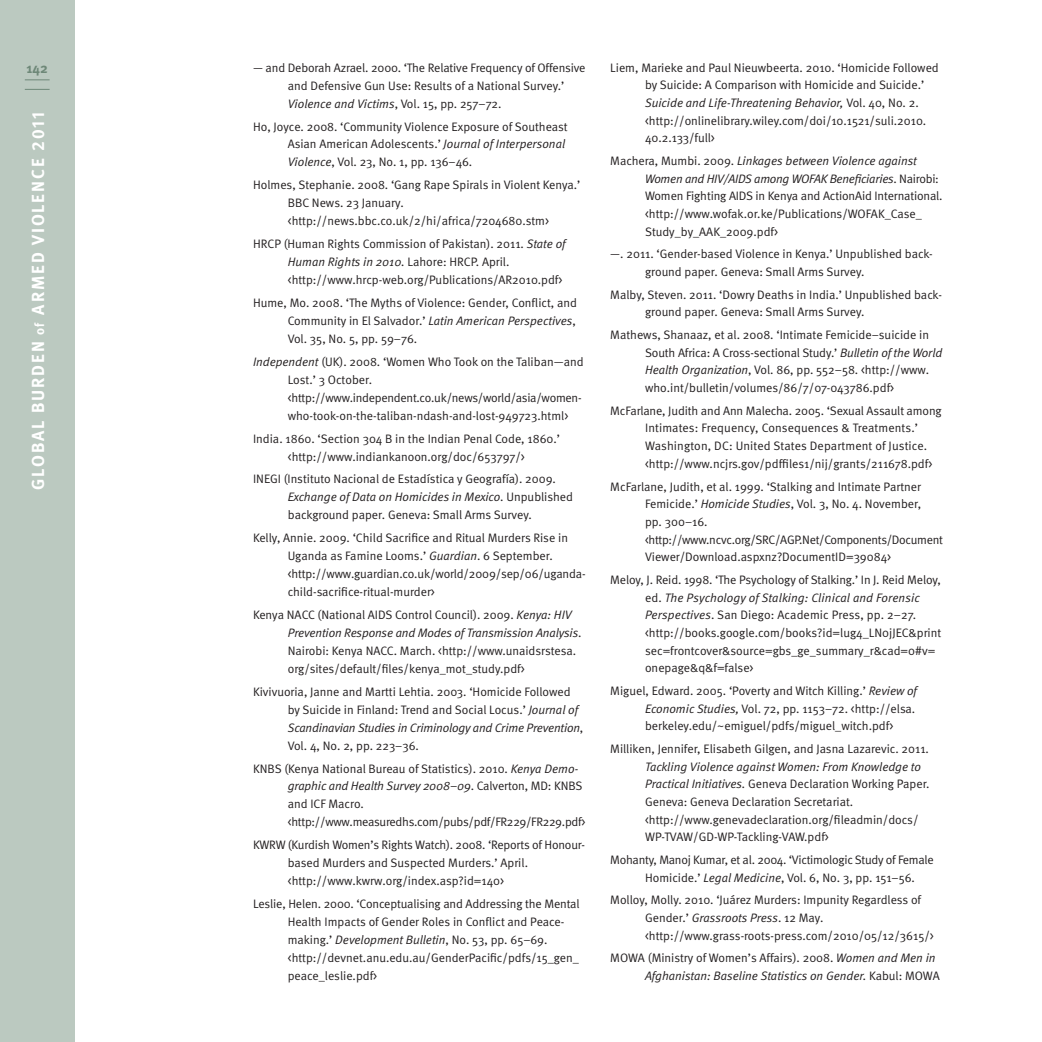
<style>
.page{position:relative;width:1042px;height:1042px;background:#fff}
.page>*{position:absolute;margin:0;border:0;box-sizing:border-box;transform-origin:0 0}
.t1{font:700 17.5px "Meta";letter-spacing:.11em;color:#fff}
.t2{font:700 14px "Meta";color:#6e8878}
.t3{font:12.25px/18px "Meta Normal";color:#231f20}
.t4{font:12.25px/17.7px "Meta Normal";letter-spacing:-.02em;color:#231f20}
.t5{font:italic 12.25px/17.7px "Meta Normal";color:#231f20}
.s1{font-size:13.12px}
.s2{font-family:"Meta Bold Caps Expert";font-weight:400}
.s3{font-style:italic}
.s4{font-style:normal}
</style>
<div class="page">
<div style="left:0;top:0;width:74px;height:1042px;background:#bbc9c0"></div>
<svg style="left:25px;top:80px;width:25px;height:1px"></svg>
<svg style="left:25px;top:89px;width:25px;height:1px"></svg>
<p class="t2" style="left:27px;top:60px;width:23px">142</p>
<h1 class="t1" style="left:27px;top:490px;width:379px;rotate:-90deg">GLOBAL BURDEN <span class="s1">of</span> ARMED VIOLENCE <span class="s2">2011</span></h1>
<p class="t3" style="left:288px;top:58px;width:299px;text-indent:-35px">— and Deborah Azrael. 2000. ‘The Relative Frequency of Offensive and Defensive Gun Use: Results of a National Survey.’<br><span class="s3">Violence and Victims</span>, Vol. 15, pp. 257–72.</p>
<p class="t3" style="left:288px;top:117px;width:281px;text-indent:-35px">Ho, Joyce. 2008. ‘Community Violence Exposure of Southeast<br>Asian American Adolescents.’ <span class="s3">Journal of Interpersonal<br>Violence</span>, Vol. 23, No. 1, pp. 136–46.</p>
<p class="t3" style="left:288px;top:176px;width:294px;text-indent:-35px">Holmes, Stephanie. 2008. ‘Gang Rape Spirals in Violent Kenya.’<br>BBC News. 23 January. &lt;http://news.bbc.co.uk/2/hi/africa/7204680.stm&gt;</p>
<p class="t3" style="left:288px;top:235px;width:279px;text-indent:-35px">HRCP (Human Rights Commission of Pakistan). 2011. <span class="s3">State of<br>Human Rights in 2010.</span> Lahore: HRCP. April. &lt;http://www.hrcp-web.org/Publications/AR2010.pdf&gt;</p>
<p class="t3" style="left:288px;top:294px;width:291px;text-align:justify;text-indent:-35px">Hume, Mo. 2008. ‘The Myths of Violence: Gender, Conflict, and Community in El Salvador.’ <span class="s3">Latin American Perspectives</span>, Vol. 35, No. 5, pp. 59–76.</p>
<p class="t3" style="left:288px;top:352px;width:297px;text-indent:-35px"><span class="s3">Independent</span> (UK). 2008. ‘Women Who Took on the Taliban—and Lost.’ 3 October. &lt;http://www.independent.co.uk/news/world/asia/women&shy;who-took-on-the-taliban-ndash-and-lost-949723.html&gt;</p>
<p class="t3" style="left:253px;top:429px;width:308px;text-align:center">India. 1860. ‘Section 304 B in the Indian Penal Code, 1860.’ &lt;http://www.indiankanoon.org/doc/653797/&gt;</p>
<p class="t3" style="left:288px;top:470px;width:287px;text-indent:-35px">INEGI (Instituto Nacional de Estadística y Geografía). 2009.<br><span class="s3">Exchange of Data on Homicides in Mexico</span>. Unpublished background paper. Geneva: Small Arms Survey.</p>
<p class="t3" style="left:288px;top:529px;width:299px;text-indent:-35px">Kelly, Annie. 2009. ‘Child Sacrifice and Ritual Murders Rise in Uganda as Famine Looms.’ <span class="s3">Guardian</span>. 6 September. &lt;http://www.guardian.co.uk/world/2009/sep/06/uganda&shy;child-sacrifice-ritual-murder&gt;</p>
<p class="t3" style="left:288px;top:605px;width:295px;text-indent:-35px">Kenya NACC (National AIDS Control Council). 2009. <span class="s3">Kenya: HIV Prevention Response and Modes of Transmission Analysis</span>.<br>Nairobi: Kenya NACC. March. &lt;http://www.unaidsrstesa. org/sites/default/files/kenya_mot_study.pdf&gt;</p>
<p class="t3" style="left:288px;top:682px;width:297px;text-indent:-35px">Kivivuoria, Janne and Martti Lehtia. 2003. ‘Homicide Followed by Suicide in Finland: Trend and Social Locus.’ <span class="s3">Journal of Scandinavian Studies in Criminology and Crime Prevention</span>, Vol. 4, No. 2, pp. 223–36.</p>
<p class="t3" style="left:288px;top:759px;width:299px;text-indent:-35px">KNBS (Kenya National Bureau of Statistics). 2010. <span class="s3">Kenya Demo&shy;graphic and Health Survey 2008–09</span>. Calverton, MD: KNBS and ICF Macro. &lt;http://www.measuredhs.com/pubs/pdf/FR229/FR229.pdf&gt;</p>
<p class="t3" style="left:288px;top:836px;width:299px;text-indent:-35px">KWRW (Kurdish Women’s Rights Watch). 2008. ‘Reports of Honour&shy;based Murders and Suspected Murders.’ April. &lt;http://www.kwrw.org/index.asp?id=140&gt;</p>
<p class="t3" style="left:288px;top:894px;width:293px;text-indent:-35px">Leslie, Helen. 2000. ‘Conceptualising and Addressing the Mental Health Impacts of Gender Roles in Conflict and Peace&shy;making.’ <span class="s3">Development Bulletin</span>, No. 53, pp. 65–69. &lt;http://devnet.anu.edu.au/GenderPacific/pdfs/15_gen_ peace_leslie.pdf&gt;</p>
<p class="t3" style="left:645px;top:58px;width:295px;text-indent:-35px">Liem, Marieke and Paul Nieuwbeerta. 2010. ‘Homicide Followed by Suicide: A Comparison with Homicide and Suicide.’ <span class="s3">Suicide and Life-Threatening Behavior,</span> Vol. 40, No. 2. &lt;http://onlinelibrary.wiley.com/doi/10.1521/suli.2010.<br>40.2.133/full&gt;</p>
<p class="t3" style="left:645px;top:152px;width:299px;text-indent:-35px">Machera, Mumbi. 2009. <span class="s3">Linkages between Violence against Women and HIV/AIDS among WOFAK Beneficiaries</span>. Nairobi:<br>Women Fighting AIDS in Kenya and ActionAid International. &lt;http://www.wofak.or.ke/Publications/WOFAK_Case_ Study_by_AAK_2009.pdf&gt;</p>
<p class="t3" style="left:645px;top:245px;width:289px;text-indent:-35px">—. 2011. ‘Gender-based Violence in Kenya.’ Unpublished back&shy;ground paper. Geneva: Small Arms Survey.</p>
<p class="t3" style="left:645px;top:285px;width:298px;text-indent:-35px">Malby, Steven. 2011. ‘Dowry Deaths in India.’ Unpublished back&shy;ground paper. Geneva: Small Arms Survey.</p>
<p class="t3" style="left:645px;top:326px;width:299px;text-indent:-35px">Mathews, Shanaaz, et al. 2008. ‘Intimate Femicide–suicide in South Africa: A Cross-sectional Study.’ <span class="s3">Bulletin of the World Health Organization</span>, Vol. 86, pp. 552–58. &lt;http://www. who.int/bulletin/volumes/86/7/07-043786.pdf&gt;</p>
<p class="t3" style="left:645px;top:401px;width:298px;text-indent:-35px">McFarlane, Judith and Ann Malecha. 2005. ‘Sexual Assault among Intimates: Frequency, Consequences &amp; Treatments.’ Washington, DC: United States Department of Justice. &lt;http://www.ncjrs.gov/pdffiles1/nij/grants/211678.pdf&gt;</p>
<p class="t3" style="left:645px;top:477px;width:299px;text-indent:-35px">McFarlane, Judith, et al. 1999. ‘Stalking and Intimate Partner Femicide.’ <span class="s3">Homicide Studies</span>, Vol. 3, No. 4. November,<br>pp. 300–16. &lt;http://www.ncvc.org/SRC/AGP.Net/Components/Document Viewer/Download.aspxnz?DocumentID=39084&gt;</p>
<p class="t3" style="left:645px;top:570px;width:298px;text-indent:-35px">Meloy, J. Reid. 1998. ‘The Psychology of Stalking.’ In J. Reid Meloy, ed. <span class="s3">The Psychology of Stalking: Clinical and Forensic Perspectives</span>. San Diego: Academic Press, pp. 2–27. &lt;http://books.google.com/books?id=lug4_LN0jJEC&amp;print sec=frontcover&amp;source=gbs_ge_summary_r&amp;cad=0#v= onepage&amp;q&amp;f=false&gt;</p>
<p class="t3" style="left:645px;top:682px;width:273px;text-indent:-35px">Miguel, Edward. 2005. ‘Poverty and Witch Killing.’ <span class="s3">Review of<br>Economic Studies,</span> Vol. 72, pp. 1153–72. &lt;http://elsa. berkeley.edu/~emiguel/pdfs/miguel_witch.pdf&gt;</p>
<p class="t3" style="left:610px;top:739px;width:320px">Milliken, Jennifer, Elisabeth Gilgen, and Jasna Lazarevic. 2011.</p>
<p class="t3" style="left:645px;top:757px;width:286px"><span class="s3">Tackling Violence against Women: From Knowledge to Practical Initiatives.</span> Geneva Declaration Working Paper.<br>Geneva: Geneva Declaration Secretariat. &lt;http://www.genevadeclaration.org/fileadmin/docs/ WP-TVAW/GD-WP-Tackling-VAW.pdf&gt;</p>
<p class="t4" style="left:645px;top:851px;width:290px;text-indent:-35px">Mohanty, Manoj Kumar, et al. 2004. ‘Victimologic Study of Female<br>Homicide.’ <span class="s3">Legal Medicine</span>, Vol. 6, No. 3, pp. 151–56.</p>
<p class="t3" style="left:645px;top:891px;width:290px;text-indent:-35px">Molloy, Molly. 2010. ‘Juárez Murders: Impunity Regardless of<br>Gender.’ <span class="s3">Grassroots Press</span>. 12 May. &lt;http://www.grass-roots-press.com/2010/05/12/3615/&gt;</p>
<p class="t5" style="left:645px;top:949px;width:296px;text-indent:-35px"><span class="s4">MOWA (Ministry of Women’s Affairs). 2008.</span> Women and Men in<br>Afghanistan: Baseline Statistics on Gender. <span class="s4">Kabul: MOWA</span></p>
</div>
